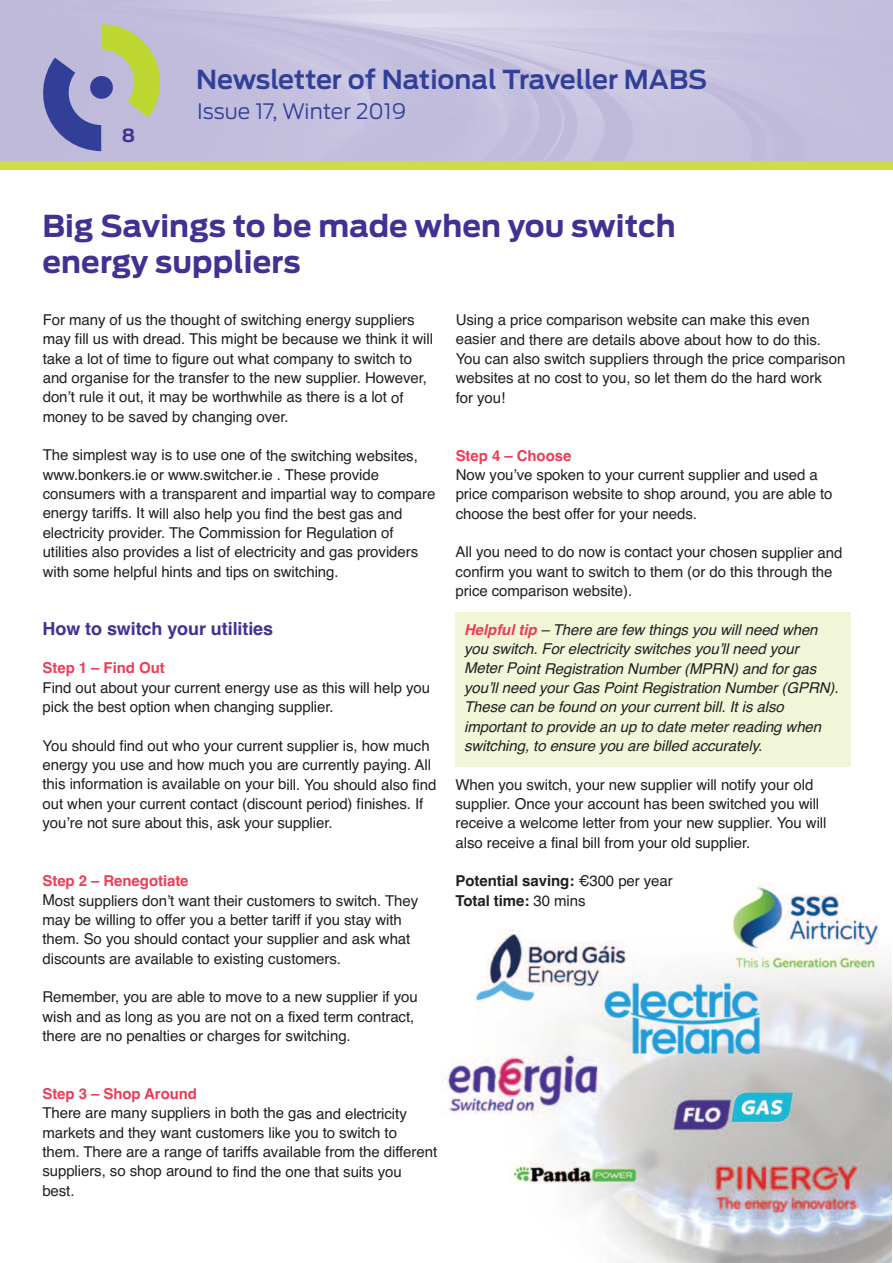
<style>
.page{position:relative;width:893px;height:1263px;background:#fff}
.page>*{position:absolute;margin:0;border:0;box-sizing:border-box;transform-origin:0 0}
.t1{font:700 30px/36px "Ford Antenna";letter-spacing:.005em;color:#3f3293}
.t2{font:600 25.95px "Ford Antenna";color:#313f98}
.t3{font:300 21.15px "Ford Antenna";color:#313f98}
.t4{font:700 18px "Helvetica";letter-spacing:-.005em;color:#3f3293}
.t5{font:700 18px "Ford Antenna";color:#3f3293}
.t6{font:15px/19.4px "Helvetica";letter-spacing:-.005em;color:#231f20}
.t7{font:italic 15px/19.4px "Helvetica";letter-spacing:-.005em;color:#231f20}
.t8{font:700 15px "Helvetica";letter-spacing:-.005em;color:#ee3d56}
.t9{font:700 15px/19.4px "Helvetica";letter-spacing:-.005em;color:#231f20}
.s1{font-weight:700;color:#ee3d56}
.s2{font-weight:400}
</style>
<div class="page">
<img style="left:446px;top:883px;width:445px;height:380px">
<div style="left:455px;top:612px;width:395px;height:155px;background:#f2f6d9"></div>
<img style="left:0;top:0;width:893px;height:162px">
<svg style="left:43px;top:24px;width:135px;height:127px;background:#a6a8b5"></svg>
<div style="left:0;top:162px;width:893px;height:8px;background:#cddc44"></div>
<p class="t5" style="left:122px;top:129px;width:15px">8</p>
<h2 class="t2" style="left:196px;top:69px;width:513px">Newsletter of National Traveller MABS</h2>
<h3 class="t3" style="left:197px;top:104px;width:211px">Issue 17, Winter 2019</h3>
<h1 class="t1" style="left:43px;top:210px;width:635px">Big Savings to be made when you switch energy suppliers</h1>
<p class="t6" style="left:43px;top:310px;width:392px">For many of us the thought of switching energy suppliers may fill us with dread. This might be because we think it will take a lot of time to figure out what company to switch to and organise for the transfer to the new supplier. However, don’t rule it out, it may be worthwhile as there is a lot of money to be saved by changing over.</p>
<p class="t6" style="left:43px;top:446px;width:394px">The simplest way is to use one of the switching websites, www.bonkers.ie or www.switcher.ie . These provide consumers with a transparent and impartial way to compare energy tariffs. It will also help you find the best gas and electricity provider. The Commission for Regulation of utilities also provides a list of electricity and gas providers with some helpful hints and tips on switching.</p>
<p class="t4" style="left:43px;top:618px;width:232px">How to switch your utilities</p>
<p class="t8" style="left:43px;top:659px;width:124px">Step 1 – Find Out</p>
<p class="t6" style="left:43px;top:678px;width:389px">Find out about your current energy use as this will help you pick the best option when changing supplier.</p>
<p class="t6" style="left:43px;top:736px;width:395px">You should find out who your current supplier is, how much energy you use and how much you are currently paying. All this information is available on your bill. You should also find out when your current contact (discount period) finishes. If you’re not sure about this, ask your supplier.</p>
<p class="t8" style="left:43px;top:872px;width:148px">Step 2 – Renegotiate</p>
<p class="t6" style="left:42px;top:891px;width:377px">Most suppliers don’t want their customers to switch. They may be willing to offer you a better tariff if you stay with them. So you should contact your supplier and ask what discounts are available to existing customers.</p>
<p class="t6" style="left:42px;top:987px;width:377px">Remember, you are able to move to a new supplier if you wish and as long as you are not on a fixed term contract, there are no penalties or charges for switching.</p>
<p class="t8" style="left:42px;top:1085px;width:156px">Step 3 – Shop Around</p>
<p class="t6" style="left:42px;top:1103px;width:396px">There are many suppliers in both the gas and electricity markets and they want customers like you to switch to them. There are a range of tariffs available from the different suppliers, so shop around to find the one that suits you best.</p>
<p class="t6" style="left:456px;top:310px;width:391px">Using a price comparison website can make this even easier and there are details above about how to do this.<br>You can also switch suppliers through the price comparison websites at no cost to you, so let them do the hard work<br>for you!</p>
<p class="t8" style="left:456px;top:447px;width:117px">Step 4 – Choose</p>
<p class="t6" style="left:456px;top:465px;width:378px">Now you’ve spoken to your current supplier and used a price comparison website to shop around, you are able to choose the best offer for your needs.</p>
<p class="t6" style="left:456px;top:543px;width:388px">All you need to do now is contact your chosen supplier and confirm you want to switch to them (or do this through the price comparison website).</p>
<p class="t7" style="left:464px;top:620px;width:376px"><span class="s1">Helpful tip</span> – There are few things you will need when you switch. For electricity switches you’ll need your Meter Point Registration Number (MPRN) and for gas you’ll need your Gas Point Registration Number (GPRN).<br>These can be found on your current bill. It is also important to provide an up to date meter reading when switching, to ensure you are billed accurately.</p>
<p class="t6" style="left:455px;top:775px;width:373px">When you switch, your new supplier will notify your old supplier. Once your account has been switched you will receive a welcome letter from your new supplier. You will also receive a final bill from your old supplier.</p>
<p class="t9" style="left:455px;top:871px;width:219px">Potential saving: <span class="s2">€300 per year<br></span>Total time: <span class="s2">30 mins</span></p>
</div>
